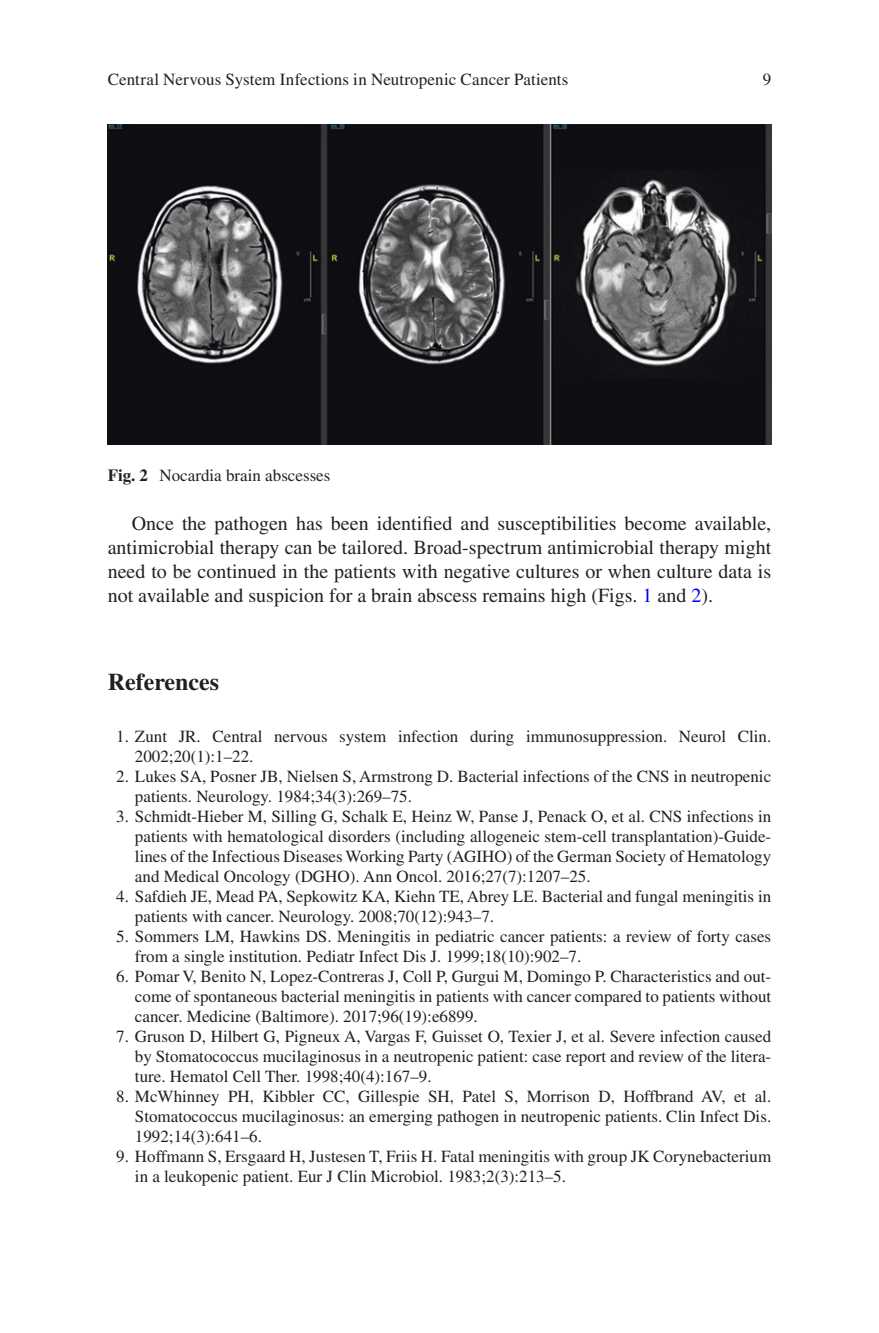
<style>
.page{position:relative;width:879px;height:1333px;background:#fff}
.page>*{position:absolute;margin:0;border:0;box-sizing:border-box;transform-origin:0 0}
.t1{font:700 24px "Xnhhqk Times LT Std";color:#231f20}
.t2{font:20px/24px "Tpgfwg Times LT Std";color:#231f20;text-align:justify}
.t3{font:17px/20px "Tpgfwg Times LT Std";color:#231f20}
.s1{font-family:"Xnhhqk Times LT Std";font-weight:700}
.s2{color:#0000fa}
</style>
<div class="page">
<img style="left:108px;top:124px;width:663px;height:320px">
<p class="t3" style="left:108px;top:69px;width:462px">Central Nervous System Infections in Neutropenic Cancer Patients</p>
<p class="t3" style="left:108px;top:464px;width:224px"><span class="s1">Fig. 2</span> Nocardia brain abscesses</p>
<p class="t3" style="left:763px;top:69px;width:10px">9</p>
<p class="t2" style="left:108px;top:511px;width:665px;text-indent:24px">Once the pathogen has been identified and susceptibilities become available, antimicrobial therapy can be tailored. Broad-spectrum antimicrobial therapy might need to be continued in the patients with negative cultures or when culture data is not available and suspicion for a brain abscess remains high (Figs. <span class="s2">1</span> and <span class="s2">2</span>).</p>
<h1 class="t1" style="left:108px;top:667px;width:113px">References</h1>
<p class="t3" style="left:135px;top:726px;width:638px;text-indent:-19px">1. Zunt JR. Central nervous system infection during immunosuppression. Neurol Clin.<br>2002;20(1):1–22.</p>
<p class="t3" style="left:135px;top:766px;width:638px;text-indent:-19px">2. Lukes SA, Posner JB, Nielsen S, Armstrong D. Bacterial infections of the CNS in neutropenic patients. Neurology. 1984;34(3):269–75.</p>
<p class="t3" style="left:135px;top:806px;width:638px;text-align:justify;text-indent:-19px">3. Schmidt-Hieber M, Silling G, Schalk E, Heinz W, Panse J, Penack O, et al. CNS infections in patients with hematological disorders (including allogeneic stem-cell transplantation)-Guide&shy;lines of the Infectious Diseases Working Party (AGIHO) of the German Society of Hematology and Medical Oncology (DGHO). Ann Oncol. 2016;27(7):1207–25.</p>
<p class="t3" style="left:135px;top:886px;width:638px;text-indent:-19px">4. Safdieh JE, Mead PA, Sepkowitz KA, Kiehn TE, Abrey LE. Bacterial and fungal meningitis in patients with cancer. Neurology. 2008;70(12):943–7.</p>
<p class="t3" style="left:135px;top:926px;width:638px;text-indent:-19px">5. Sommers LM, Hawkins DS. Meningitis in pediatric cancer patients: a review of forty cases from a single institution. Pediatr Infect Dis J. 1999;18(10):902–7.</p>
<p class="t3" style="left:135px;top:966px;width:638px;text-align:justify;text-indent:-19px">6. Pomar V, Benito N, Lopez-Contreras J, Coll P, Gurgui M, Domingo P. Characteristics and out&shy;come of spontaneous bacterial meningitis in patients with cancer compared to patients without cancer. Medicine (Baltimore). 2017;96(19):e6899.</p>
<p class="t3" style="left:135px;top:1026px;width:638px;text-align:justify;text-indent:-19px">7. Gruson D, Hilbert G, Pigneux A, Vargas F, Guisset O, Texier J, et al. Severe infection caused by Stomatococcus mucilaginosus in a neutropenic patient: case report and review of the litera&shy;ture. Hematol Cell Ther. 1998;40(4):167–9.</p>
<p class="t3" style="left:135px;top:1086px;width:638px;text-align:justify;text-indent:-19px">8. McWhinney PH, Kibbler CC, Gillespie SH, Patel S, Morrison D, Hoffbrand AV, et al.<br>Stomatococcus mucilaginosus: an emerging pathogen in neutropenic patients. Clin Infect Dis.<br>1992;14(3):641–6.</p>
<p class="t3" style="left:135px;top:1146px;width:638px;text-indent:-19px">9. Hoffmann S, Ersgaard H, Justesen T, Friis H. Fatal meningitis with group JK Corynebacterium in a leukopenic patient. Eur J Clin Microbiol. 1983;2(3):213–5.</p>
</div>
